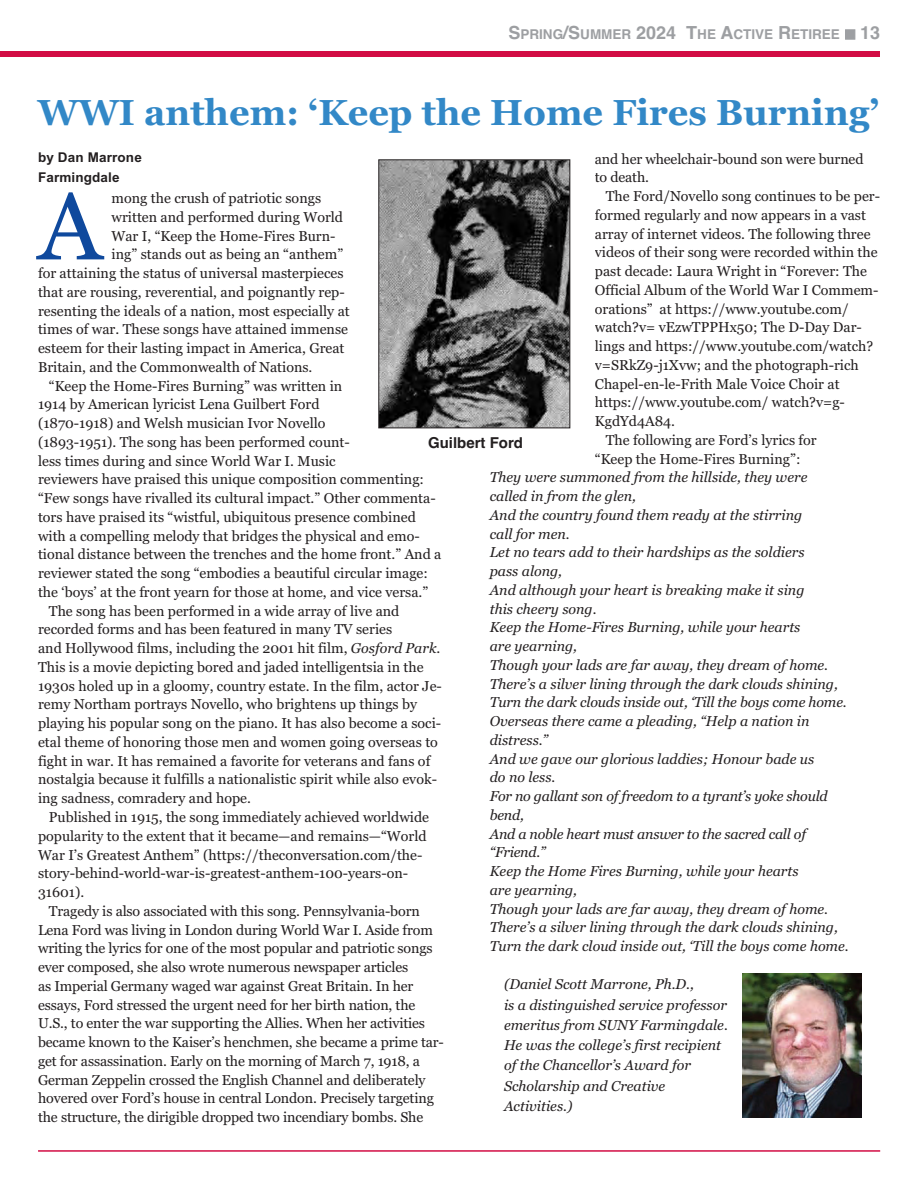
<style>
.page{position:relative;width:918px;height:1188px;background:#fff}
.page>*{position:absolute;margin:0;border:0;box-sizing:border-box;transform-origin:0 0}
.t1{font:95.4px "Georgia";color:#0f499d}
.t2{font:700 36px "Georgia";color:#3288c7}
.t3{font:700 15px "Helvetica";color:#231f20}
.t4{font:14.25px/18.8px "Georgia";color:#231f20}
.t5{font:italic 14.25px/18.8px "Georgia";color:#231f20}
.t6{font:700 13.5px "Helvetica";color:#9d9fa2}
.t7{font:700 13.5px/19.2px "Arial";letter-spacing:.01em;color:#231f20}
.s1{font-size:18px}
.s2{font-style:italic}
</style>
<div class="page">
<div style="left:0;top:52px;width:880px;height:5px;background:#d20d44"></div>
<hr style="left:38px;top:1150px;width:842px;height:2px;background:#d20d44">
<img style="left:743px;top:973px;width:118px;height:144px">
<img style="left:380px;top:161px;width:188px;height:265px">
<div style="left:378px;top:159px;width:192px;height:269px;border:1px solid #231f20"></div>
<p class="t6" style="left:508px;top:27px;width:373px"><span class="s1">S</span>PRING<span class="s1">/S</span>UMMER <span class="s1">2024 T</span>HE <span class="s1">A</span>CTIVE <span class="s1">R</span>ETIREE ■ <span class="s1">13</span></p>
<h2 class="t2" style="left:38px;top:92px;width:843px">WWI anthem: ‘Keep the Home Fires Burning’</h2>
<p class="t7" style="left:38px;top:148px;width:105px">by Dan Marrone<br>Farmingdale</p>
<h1 class="t1" style="left:38px;top:171px;width:66px">A</h1>
<p class="t4" style="left:112px;top:189px;width:211px">mong the crush of patriotic songs</p>
<p class="t4" style="left:595px;top:149px;width:270px">and her wheelchair-bound son were burned to death.</p>
<p class="t4" style="left:606px;top:187px;width:276px">The Ford/Novello song continues to be per-</p>
<p class="t4" style="left:595px;top:206px;width:273px">formed regularly and now appears in a vast</p>
<p class="t4" style="left:595px;top:224px;width:277px">array of internet videos. The following three</p>
<p class="t4" style="left:595px;top:243px;width:284px">videos of their song were recorded within the</p>
<p class="t4" style="left:595px;top:262px;width:274px">past decade: Laura Wright in “Forever: The</p>
<p class="t4" style="left:595px;top:281px;width:285px">Official Album of the World War I Commem-</p>
<p class="t4" style="left:595px;top:299px;width:255px">orations” at https://www.youtube.com/</p>
<p class="t4" style="left:595px;top:318px;width:269px">watch?v= vEzwTPPHx50; The D-Day Dar-</p>
<p class="t4" style="left:595px;top:337px;width:280px">lings and https://www.youtube.com/watch?</p>
<p class="t4" style="left:595px;top:356px;width:265px">v=SRkZ9-j1Xvw; and the photograph-rich</p>
<p class="t4" style="left:595px;top:374px;width:246px">Chapel-en-le-Frith Male Voice Choir at</p>
<p class="t4" style="left:595px;top:393px;width:252px">https://www.youtube.com/ watch?v=g-</p>
<p class="t4" style="left:595px;top:412px;width:82px">KgdYd4A84.</p>
<p class="t4" style="left:606px;top:431px;width:213px">The following are Ford’s lyrics for</p>
<p class="t4" style="left:595px;top:449px;width:207px">“Keep the Home-Fires Burning”:</p>
<p class="t5" style="left:490px;top:468px;width:361px">They were summoned from the hillside, they were<br>called in from the glen,<br>And the country found them ready at the stirring<br>call for men.<br>Let no tears add to their hardships as the soldiers<br>pass along,<br>And although your heart is breaking make it sing<br>this cheery song.<br>Keep the Home-Fires Burning, while your hearts<br>are yearning,<br>Though your lads are far away, they dream of home.<br>There’s a silver lining through the dark clouds shining, Turn the dark clouds inside out, ‘Till the boys come home.<br>Overseas there came a pleading, “Help a nation in distress.”<br>And we gave our glorious laddies; Honour bade us<br>do no less.<br>For no gallant son of freedom to a tyrant’s yoke should bend,<br>And a noble heart must answer to the sacred call of “Friend.”<br>Keep the Home Fires Burning, while your hearts<br>are yearning,<br>Though your lads are far away, they dream of home.<br>There’s a silver lining through the dark clouds shining, Turn the dark cloud inside out, ‘Till the boys come home.</p>
<p class="t4" style="left:112px;top:208px;width:233px">written and performed during World</p>
<p class="t4" style="left:112px;top:226px;width:225px">War I, “Keep the Home-Fires Burn-</p>
<p class="t4" style="left:112px;top:245px;width:233px">ing” stands out as being an “anthem”</p>
<p class="t4" style="left:38px;top:264px;width:307px">for attaining the status of universal masterpieces</p>
<p class="t4" style="left:38px;top:283px;width:308px">that are rousing, reverential, and poignantly rep-</p>
<p class="t4" style="left:38px;top:301px;width:313px">resenting the ideals of a nation, most especially at</p>
<p class="t4" style="left:38px;top:320px;width:312px">times of war. These songs have attained immense</p>
<p class="t4" style="left:38px;top:339px;width:308px">esteem for their lasting impact in America, Great</p>
<p class="t4" style="left:38px;top:358px;width:276px">Britain, and the Commonwealth of Nations.</p>
<p class="t4" style="left:49px;top:376px;width:295px">“Keep the Home-Fires Burning” was written in</p>
<p class="t4" style="left:38px;top:395px;width:283px">1914 by American lyricist Lena Guilbert Ford</p>
<p class="t4" style="left:38px;top:414px;width:289px">(1870-1918) and Welsh musician Ivor Novello</p>
<p class="t4" style="left:38px;top:433px;width:313px">(1893-1951). The song has been performed count-</p>
<p class="t4" style="left:38px;top:451px;width:299px">less times during and since World War I. Music</p>
<p class="t4" style="left:38px;top:470px;width:388px">reviewers have praised this unique composition commenting:</p>
<p class="t4" style="left:38px;top:489px;width:399px">“Few songs have rivalled its cultural impact.” Other commenta-</p>
<p class="t4" style="left:38px;top:508px;width:379px">tors have praised its “wistful, ubiquitous presence combined</p>
<p class="t4" style="left:38px;top:526px;width:383px">with a compelling melody that bridges the physical and emo-</p>
<p class="t4" style="left:38px;top:545px;width:405px">tional distance between the trenches and the home front.” And a</p>
<p class="t4" style="left:38px;top:564px;width:391px">reviewer stated the song “embodies a beautiful circular image:</p>
<p class="t4" style="left:38px;top:583px;width:392px">the ‘boys’ at the front yearn for those at home, and vice versa.”</p>
<p class="t4" style="left:49px;top:601px;width:352px">The song has been performed in a wide array of live and</p>
<p class="t4" style="left:38px;top:620px;width:356px">recorded forms and has been featured in many TV series</p>
<p class="t4" style="left:38px;top:639px;width:404px">and Hollywood films, including the 2001 hit film, <span class="s2">Gosford Park</span>.</p>
<p class="t4" style="left:38px;top:658px;width:387px">This is a movie depicting bored and jaded intelligentsia in the</p>
<p class="t4" style="left:38px;top:676px;width:405px">1930s holed up in a gloomy, country estate. In the film, actor Je-</p>
<p class="t4" style="left:38px;top:695px;width:381px">remy Northam portrays Novello, who brightens up things by</p>
<p class="t4" style="left:38px;top:714px;width:405px">playing his popular song on the piano. It has also become a soci-</p>
<p class="t4" style="left:38px;top:733px;width:401px">etal theme of honoring those men and women going overseas to</p>
<p class="t4" style="left:38px;top:751px;width:394px">fight in war. It has remained a favorite for veterans and fans of</p>
<p class="t4" style="left:38px;top:770px;width:400px">nostalgia because it fulfills a nationalistic spirit while also evok-</p>
<p class="t4" style="left:38px;top:789px;width:214px">ing sadness, comradery and hope.</p>
<p class="t4" style="left:49px;top:808px;width:382px">Published in 1915, the song immediately achieved worldwide</p>
<p class="t4" style="left:38px;top:826px;width:390px">popularity to the extent that it became—and remains—“World</p>
<p class="t4" style="left:38px;top:845px;width:386px">War I’s Greatest Anthem” (https://theconversation.com/the-</p>
<p class="t4" style="left:38px;top:864px;width:372px">story-behind-world-war-is-greatest-anthem-100-years-on-</p>
<p class="t4" style="left:38px;top:883px;width:48px">31601).</p>
<p class="t4" style="left:49px;top:901px;width:372px">Tragedy is also associated with this song. Pennsylvania-born</p>
<p class="t4" style="left:38px;top:920px;width:396px">Lena Ford was living in London during World War I. Aside from</p>
<p class="t4" style="left:38px;top:939px;width:396px">writing the lyrics for one of the most popular and patriotic songs</p>
<p class="t4" style="left:38px;top:958px;width:372px">ever composed, she also wrote numerous newspaper articles</p>
<p class="t4" style="left:38px;top:976px;width:377px">as Imperial Germany waged war against Great Britain. In her</p>
<p class="t4" style="left:38px;top:995px;width:379px">essays, Ford stressed the urgent need for her birth nation, the</p>
<p class="t4" style="left:38px;top:1014px;width:389px">U.S., to enter the war supporting the Allies. When her activities</p>
<p class="t4" style="left:38px;top:1033px;width:407px">became known to the Kaiser’s henchmen, she became a prime tar-</p>
<p class="t4" style="left:38px;top:1051px;width:384px">get for assassination. Early on the morning of March 7, 1918, a</p>
<p class="t4" style="left:38px;top:1070px;width:389px">German Zeppelin crossed the English Channel and deliberately</p>
<p class="t4" style="left:38px;top:1089px;width:397px">hovered over Ford’s house in central London. Precisely targeting</p>
<p class="t4" style="left:38px;top:1108px;width:387px">the structure, the dirigible dropped two incendiary bombs. She</p>
<p class="t3" style="left:428px;top:434px;width:97px">Guilbert Ford</p>
<p class="t5" style="left:504px;top:974px;width:225px;line-height:20.2px">(Daniel Scott Marrone, Ph.D.,<br>is a distinguished service professor emeritus from SUNY Farmingdale.<br>He was the college’s first recipient of the Chancellor’s Award for<br>Scholarship and Creative<br>Activities.)</p>
</div>
